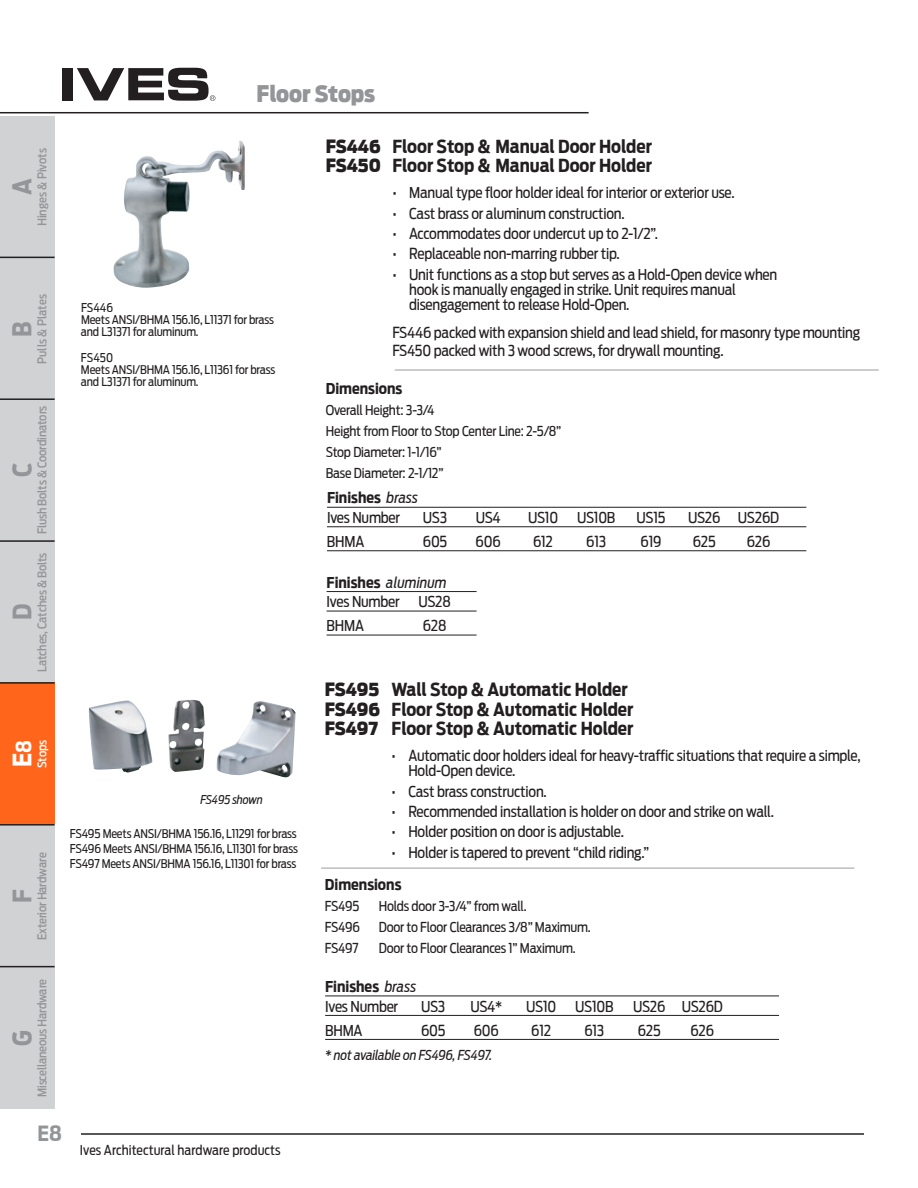
<style>
.page{position:relative;width:918px;height:1188px;background:#fff}
.page>*{position:absolute;margin:0;border:0;box-sizing:border-box;transform-origin:0 0}
.t1{font:700 25.5px "Antenna Cond";color:#939598}
.t2{font:700 25.5px "Antenna Cond";color:#fff}
.t3{font:900 22.5px "Antenna Cond";letter-spacing:-.005em;color:#939598}
.t4{font:700 21px "Antenna Cond";color:#939598}
.t5{font:700 18px/19.8px "Antenna Cond";color:#231f20}
.t6{font:15px/15px "Antenna Cond";letter-spacing:-.015em;color:#231f20}
.t7{font:700 15px "Antenna Cond";color:#231f20}
.t8{font:13.5px/21px "Antenna Cond";letter-spacing:-.015em;color:#231f20}
.t9{font:italic 13.5px "Antenna Cond";letter-spacing:-.02em;color:#231f20}
.t10{font:12px/12px "Antenna Cond";letter-spacing:-.015em;color:#231f20}
.t11{font:500 12px "Antenna Cond";letter-spacing:-.015em;color:#939598}
.t12{font:italic 12px "Antenna Cond";letter-spacing:-.015em;color:#231f20}
.t13{font:500 12px "Antenna Cond";letter-spacing:-.015em;color:#fff}
.s1{font-size:21px}
.s2{font-weight:900}
.s3{font-weight:700}
.s4{font-style:italic}
</style>
<div class="page">
<hr style="left:81px;top:1133px;width:783px;height:2px;background:#231f20">
<hr style="left:0;top:112px;width:589px;height:1px;background:#231f20">
<div style="left:63px;top:68px;width:10px;height:32px;background:#231f20"></div>
<svg style="left:77px;top:68px;width:138px;height:33px"></svg>
<div style="left:0;top:116px;width:55px;height:993px;background:#d1d2d4"></div>
<div style="left:0;top:683px;width:55px;height:141px;background:#ff661c"></div>
<hr style="left:0;top:257px;width:55px;height:1px;background:#231f20">
<hr style="left:0;top:682px;width:55px;height:2px;background:#231f20">
<hr style="left:0;top:966px;width:55px;height:1px;background:#231f20">
<hr style="left:0;top:398px;width:55px;height:2px;background:#231f20">
<hr style="left:0;top:540px;width:55px;height:2px;background:#231f20">
<hr style="left:0;top:824px;width:55px;height:2px;background:#231f20">
<hr style="left:321px;top:867px;width:533px;height:2px;background:#bcbdc0">
<img style="left:89px;top:700px;width:63px;height:73px">
<img style="left:168px;top:700px;width:37px;height:72px">
<img style="left:217px;top:701px;width:79px;height:76px">
<hr style="left:325px;top:996px;width:454px;height:1px;background:#231f20">
<hr style="left:325px;top:1015px;width:454px;height:1px;background:#231f20">
<hr style="left:325px;top:1039px;width:454px;height:1px;background:#231f20">
<hr style="left:395px;top:369px;width:484px;height:2px;background:#bcbdc0">
<img style="left:114px;top:141px;width:127px;height:147px">
<hr style="left:327px;top:507px;width:479px;height:1px;background:#231f20">
<hr style="left:327px;top:526px;width:479px;height:1px;background:#231f20">
<hr style="left:327px;top:550px;width:479px;height:1px;background:#231f20">
<hr style="left:327px;top:591px;width:150px;height:1px;background:#231f20">
<hr style="left:327px;top:611px;width:150px;height:1px;background:#231f20">
<hr style="left:327px;top:635px;width:150px;height:1px;background:#231f20">
<h2 class="t3" style="left:256px;top:80px;width:120px">Floor Stops</h2>
<p class="t11" style="left:35px;top:226px;width:80px;rotate:-90deg">Hinges &amp; Pivots</p>
<h1 class="t1" style="left:7px;top:195px;width:18px;rotate:-90deg">A</h1>
<p class="t11" style="left:35px;top:364px;width:71px;rotate:-90deg">Pulls &amp; Plates</p>
<h1 class="t1" style="left:7px;top:337px;width:17px;rotate:-90deg">B</h1>
<p class="t11" style="left:35px;top:534px;width:130px;rotate:-90deg">Flush Bolts &amp; Coordinators</p>
<h1 class="t1" style="left:7px;top:477px;width:16px;rotate:-90deg">C</h1>
<p class="t11" style="left:35px;top:672px;width:120px;rotate:-90deg">Latches, Catches &amp; Bolts</p>
<h1 class="t1" style="left:7px;top:620px;width:18px;rotate:-90deg">D</h1>
<p class="t10" style="left:81px;top:301px;width:194px">FS446<br>Meets ANSI/BHMA 156.16, L11371 for brass and L31371 for aluminum.</p>
<p class="t10" style="left:81px;top:352px;width:196px">FS450<br>Meets ANSI/BHMA 156.16, L11361 for brass and L31371 for aluminum.</p>
<h1 class="t2" style="left:7px;top:767px;width:28px;rotate:-90deg">E<span class="s1">8</span></h1>
<p class="t13" style="left:35px;top:768px;width:30px;rotate:-90deg">Stops</p>
<p class="t11" style="left:35px;top:940px;width:89px;rotate:-90deg">Exterior Hardware</p>
<h1 class="t1" style="left:7px;top:903px;width:15px;rotate:-90deg">F</h1>
<p class="t12" style="left:200px;top:793px;width:64px">FS495 shown</p>
<p class="t10" style="left:70px;top:826px;width:229px;line-height:15px;text-align:justify">FS495 Meets ANSI/BHMA 156.16, L11291 for brass FS496 Meets ANSI/BHMA 156.16, L11301 for brass FS497 Meets ANSI/BHMA 156.16, L11301 for brass</p>
<p class="t11" style="left:35px;top:1097px;width:120px;rotate:-90deg">Miscellaneous Hardware</p>
<h1 class="t1" style="left:7px;top:1046px;width:17px;rotate:-90deg">G</h1>
<h3 class="t4" style="left:38px;top:1121px;width:26px">E8</h3>
<p class="t8" style="left:80px;top:1140px;width:202px">Ives Architectural hardware products</p>
<p class="t5" style="left:326px;top:136px;width:328px"><span class="s2">FS446</span> Floor Stop &amp; Manual Door Holder<br><span class="s2">FS450</span> Floor Stop &amp; Manual Door Holder</p>
<p class="t6" style="left:392px;top:185px;width:344px">• Manual type floor holder ideal for interior or exterior use.</p>
<p class="t6" style="left:392px;top:206px;width:234px">• Cast brass or aluminum construction.</p>
<p class="t6" style="left:392px;top:226px;width:267px">• Accommodates door undercut up to 2-1/2”.</p>
<p class="t6" style="left:392px;top:246px;width:229px">• Replaceable non-marring rubber tip.</p>
<p class="t6" style="left:409px;top:267px;width:370px;text-indent:-17px">• Unit functions as a stop but serves as a Hold-Open device when hook is manually engaged in strike. Unit requires manual disengagement to release Hold-Open.</p>
<p class="t6" style="left:392px;top:323px;width:469px;line-height:18px">FS446 packed with expansion shield and lead shield, for masonry type mounting<br>FS450 packed with 3 wood screws, for drywall mounting.</p>
<p class="t7" style="left:326px;top:379px;width:78px">Dimensions</p>
<p class="t8" style="left:326px;top:399px;width:237px">Overall Height: 3-3/4<br>Height from Floor to Stop Center Line: 2-5/8”<br>Stop Diameter: 1-1/16”<br>Base Diameter: 2-1/12”</p>
<p class="t6" style="left:327px;top:488px;width:93px;line-height:19.5px"><span class="s3">Finishes</span> <span class="s4">brass<br></span>Ives Number</p>
<p class="t6" style="left:423px;top:510px;width:26px">US3</p>
<p class="t6" style="left:476px;top:510px;width:27px">US4</p>
<p class="t6" style="left:528px;top:510px;width:32px">US10</p>
<p class="t6" style="left:577px;top:510px;width:40px">US10B</p>
<p class="t6" style="left:637px;top:510px;width:30px">US15</p>
<p class="t6" style="left:688px;top:510px;width:93px">US26 US26D</p>
<p class="t6" style="left:327px;top:534px;width:39px">BHMA</p>
<p class="t6" style="left:423px;top:534px;width:26px">605</p>
<p class="t6" style="left:476px;top:534px;width:27px">606</p>
<p class="t6" style="left:533px;top:534px;width:21px">612</p>
<p class="t6" style="left:586px;top:534px;width:21px">613</p>
<p class="t6" style="left:641px;top:534px;width:22px">619</p>
<p class="t6" style="left:693px;top:534px;width:24px">625</p>
<p class="t6" style="left:747px;top:534px;width:25px">626</p>
<p class="t6" style="left:327px;top:573px;width:126px;line-height:19.5px"><span class="s3">Finishes</span> <span class="s4">aluminum<br></span>Ives Number US28</p>
<p class="t6" style="left:327px;top:618px;width:39px">BHMA</p>
<p class="t6" style="left:423px;top:618px;width:25px">628</p>
<p class="t5" style="left:325px;top:679px;width:310px"><span class="s2">FS495</span> Wall Stop &amp; Automatic Holder<br><span class="s2">FS496</span> Floor Stop &amp; Automatic Holder<br><span class="s2">FS497</span> Floor Stop &amp; Automatic Holder</p>
<p class="t6" style="left:408px;top:748px;width:454px;text-indent:-17px">• Automatic door holders ideal for heavy-traffic situations that require a simple,<br>Hold-Open device.</p>
<p class="t6" style="left:392px;top:784px;width:157px">• Cast brass construction.</p>
<p class="t6" style="left:392px;top:804px;width:384px">• Recommended installation is holder on door and strike on wall.</p>
<p class="t6" style="left:392px;top:824px;width:234px">• Holder position on door is adjustable.</p>
<p class="t6" style="left:392px;top:845px;width:259px">• Holder is tapered to prevent “child riding.”</p>
<p class="t7" style="left:325px;top:876px;width:78px">Dimensions</p>
<p class="t8" style="left:325px;top:896px;width:36px">FS495</p>
<p class="t8" style="left:379px;top:896px;width:148px">Holds door 3-3/4” from wall.</p>
<p class="t8" style="left:325px;top:917px;width:37px">FS496</p>
<p class="t8" style="left:379px;top:917px;width:212px">Door to Floor Clearances 3/8” Maximum.</p>
<p class="t8" style="left:325px;top:938px;width:35px">FS497</p>
<p class="t8" style="left:379px;top:938px;width:197px">Door to Floor Clearances 1” Maximum.</p>
<p class="t6" style="left:325px;top:977px;width:93px;line-height:19.5px"><span class="s3">Finishes</span> <span class="s4">brass<br></span>Ives Number</p>
<p class="t6" style="left:421px;top:999px;width:26px">US3</p>
<p class="t6" style="left:470px;top:999px;width:33px">US4*</p>
<p class="t6" style="left:526px;top:999px;width:32px">US10</p>
<p class="t6" style="left:575px;top:999px;width:40px">US10B</p>
<p class="t6" style="left:633px;top:999px;width:91px">US26 US26D</p>
<p class="t6" style="left:325px;top:1023px;width:39px">BHMA</p>
<p class="t6" style="left:421px;top:1023px;width:26px">605</p>
<p class="t6" style="left:474px;top:1023px;width:27px">606</p>
<p class="t6" style="left:531px;top:1023px;width:21px">612</p>
<p class="t6" style="left:584px;top:1023px;width:21px">613</p>
<p class="t6" style="left:638px;top:1023px;width:24px">625</p>
<p class="t6" style="left:691px;top:1023px;width:25px">626</p>
<p class="t9" style="left:325px;top:1047px;width:169px">* not available on FS496, FS497.</p>
</div>
